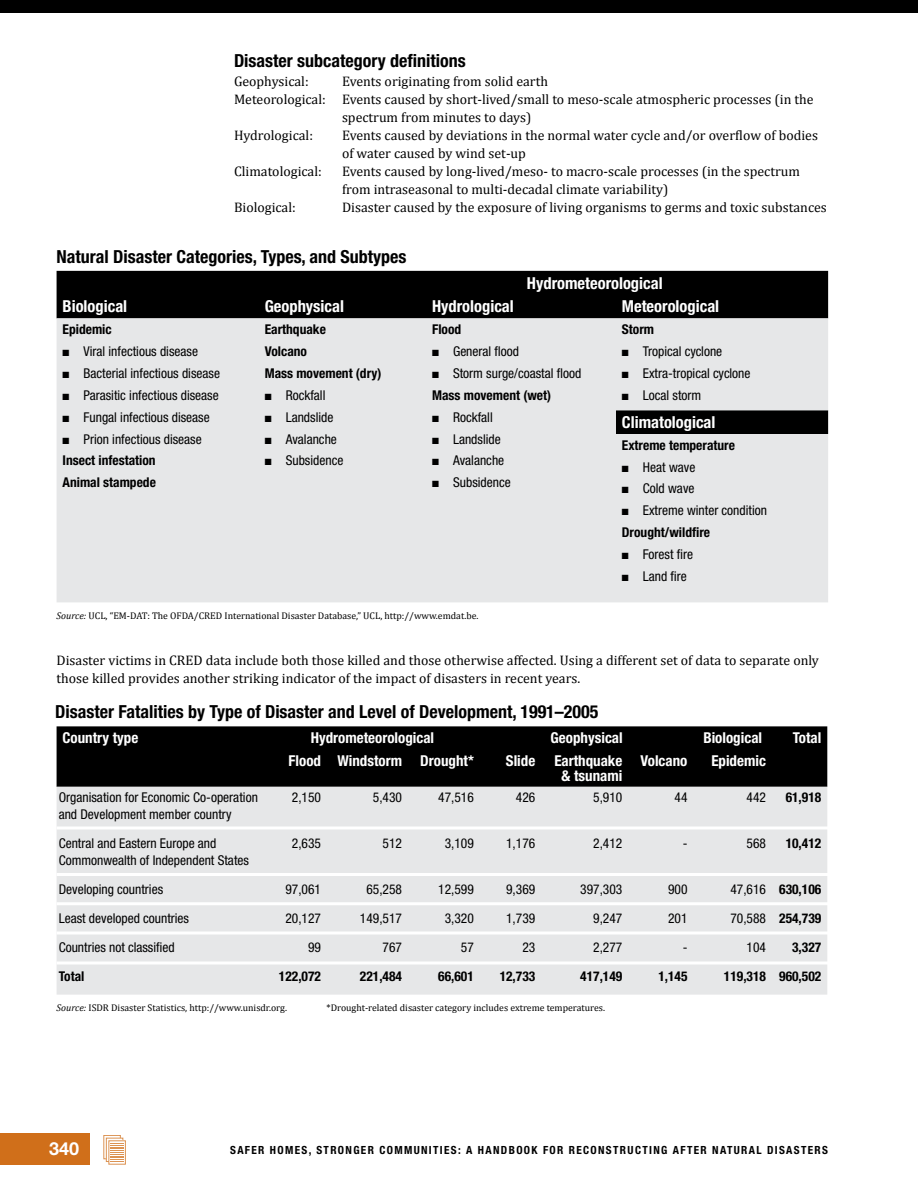
<style>
.page{position:relative;width:918px;height:1188px;background:#fff}
.page>*{position:absolute;margin:0;border:0;box-sizing:border-box;transform-origin:0 0}
.t1{font:700 condensed 18px "Helvetica Neue LT Std";color:#000}
.t2{font:700 18px "Helvetica Neue LT Std";color:#fff}
.t3{font:700 condensed 16.5px "Helvetica Neue LT Std";color:#fff}
.t4{font:700 condensed 15px/15px "Helvetica Neue LT Std";color:#fff;text-align:center}
.t5{font:13.8px/18px "Cambria";color:#000}
.t6{font:condensed 13.5px/16.5px "Helvetica Neue LT Std";color:#000}
.t7{font:700 condensed 13.5px/21.9px "Helvetica Neue LT Std";color:#000}
.t8{font:700 condensed 11.25px "Helvetica Neue LT Std";letter-spacing:.12em;color:#000}
.t9{font:9.75px "Cambria";color:#000}
.s1{font-weight:400}
.s2{font-weight:700}
.s3{font-style:italic}
</style>
<div class="page">
<div style="left:0;top:1134px;width:90px;height:31px;background:#d06f1a"></div>
<svg style="left:105px;top:1137px;width:14px;height:20px"></svg>
<div style="left:103px;top:1135px;width:18px;height:24px;border:1px solid #dc9353"></div>
<svg style="left:106px;top:1138px;width:17px;height:24px"></svg>
<svg style="left:110px;top:1142px;width:13px;height:20px"></svg>
<div style="left:108px;top:1140px;width:18px;height:25px;border:1px solid #dc9353"></div>
<svg style="left:111px;top:1143px;width:13px;height:19px"></svg>
<div style="left:0;top:0;width:918px;height:13px;background:#000"></div>
<div style="left:57px;top:726px;width:770px;height:61px;background:#000"></div>
<div style="left:57px;top:787px;width:770px;height:208px;background:#e6e7e8"></div>
<hr style="left:57px;top:826px;width:771px;height:4px;background:#fff">
<hr style="left:57px;top:873px;width:771px;height:3px;background:#fff">
<hr style="left:57px;top:902px;width:771px;height:3px;background:#fff">
<hr style="left:57px;top:932px;width:771px;height:2px;background:#fff">
<hr style="left:57px;top:962px;width:771px;height:2px;background:#fff">
<div style="left:57px;top:271px;width:771px;height:47px;background:#000"></div>
<div style="left:57px;top:318px;width:771px;height:284px;background:#e6e7e8"></div>
<h1 class="t1" style="left:234px;top:50px;width:233px">Disaster subcategory definitions</h1>
<p class="t5" style="left:234px;top:73px;width:76px">Geophysical:</p>
<p class="t5" style="left:342px;top:73px;width:208px">Events originating from solid earth</p>
<p class="t5" style="left:234px;top:91px;width:581px">Meteorological: Events caused by short-lived/small to meso-scale atmospheric processes (in the</p>
<p class="t5" style="left:342px;top:109px;width:191px">spectrum from minutes to days)</p>
<p class="t5" style="left:234px;top:127px;width:81px">Hydrological:</p>
<p class="t5" style="left:342px;top:127px;width:478px">Events caused by deviations in the normal water cycle and/or overflow of bodies of water caused by wind set-up</p>
<p class="t5" style="left:234px;top:163px;width:89px">Climatological:</p>
<p class="t5" style="left:342px;top:163px;width:460px">Events caused by long-lived/meso- to macro-scale processes (in the spectrum from intraseasonal to multi-decadal climate variability)</p>
<p class="t5" style="left:234px;top:199px;width:63px">Biological:</p>
<p class="t5" style="left:342px;top:199px;width:486px">Disaster caused by the exposure of living organisms to germs and toxic substances</p>
<h1 class="t1" style="left:57px;top:246px;width:352px">Natural Disaster Categories, Types, and Subtypes</h1>
<p class="t3" style="left:527px;top:273px;width:137px">Hydrometeorological</p>
<p class="t3" style="left:63px;top:297px;width:66px">Biological</p>
<p class="t3" style="left:265px;top:297px;width:81px">Geophysical</p>
<p class="t3" style="left:432px;top:297px;width:83px">Hydrological</p>
<p class="t3" style="left:622px;top:297px;width:99px">Meteorological</p>
<p class="t7" style="left:63px;top:318px;width:51px">Epidemic</p>
<p class="t6" style="left:63px;top:343px;width:137px">■ Viral infectious disease</p>
<p class="t6" style="left:63px;top:365px;width:159px">■ Bacterial infectious disease</p>
<p class="t6" style="left:63px;top:387px;width:158px">■ Parasitic infectious disease</p>
<p class="t6" style="left:63px;top:409px;width:149px">■ Fungal infectious disease</p>
<p class="t7" style="left:63px;top:428px;width:141px">■ <span class="s1">Prion infectious disease<br></span>Insect infestation<br>Animal stampede</p>
<p class="t7" style="left:622px;top:318px;width:34px">Storm</p>
<p class="t6" style="left:622px;top:343px;width:102px">■ Tropical cyclone</p>
<p class="t6" style="left:622px;top:365px;width:130px">■ Extra-tropical cyclone</p>
<p class="t6" style="left:622px;top:387px;width:81px">■ Local storm</p>
<p class="t3" style="left:622px;top:412px;width:95px">Climatological</p>
<p class="t7" style="left:622px;top:434px;width:115px">Extreme temperature</p>
<p class="t6" style="left:622px;top:458px;width:75px">■ Heat wave</p>
<p class="t6" style="left:622px;top:480px;width:74px">■ Cold wave</p>
<p class="t6" style="left:622px;top:500px;width:147px;line-height:21.9px">■ Extreme winter condition<br><span class="s2">Drought/wildfire</span></p>
<p class="t6" style="left:622px;top:546px;width:73px">■ Forest fire</p>
<p class="t6" style="left:622px;top:568px;width:66px">■ Land fire</p>
<p class="t7" style="left:265px;top:318px;width:118px">Earthquake<br>Volcano<br>Mass movement (dry)</p>
<p class="t6" style="left:265px;top:387px;width:62px">■ Rockfall</p>
<p class="t6" style="left:265px;top:409px;width:70px">■ Landslide</p>
<p class="t6" style="left:265px;top:430px;width:74px">■ Avalanche</p>
<p class="t6" style="left:265px;top:452px;width:80px">■ Subsidence</p>
<p class="t7" style="left:432px;top:318px;width:31px">Flood</p>
<p class="t6" style="left:432px;top:343px;width:88px">■ General flood</p>
<p class="t6" style="left:432px;top:362px;width:151px;line-height:21.9px">■ Storm surge/coastal flood<br><span class="s2">Mass movement (wet)</span></p>
<p class="t6" style="left:432px;top:409px;width:62px">■ Rockfall</p>
<p class="t6" style="left:432px;top:430px;width:70px">■ Landslide</p>
<p class="t6" style="left:432px;top:452px;width:74px">■ Avalanche</p>
<p class="t6" style="left:432px;top:474px;width:80px">■ Subsidence</p>
<p class="t9" style="left:57px;top:610px;width:423px"><span class="s3">Source:</span> UCL, “EM-DAT: The OFDA/CRED International Disaster Database,” UCL, http://www.emdat.be.</p>
<p class="t5" style="left:57px;top:651px;width:764px">Disaster victims in CRED data include both those killed and those otherwise affected. Using a different set of data to separate only those killed provides another striking indicator of the impact of disasters in recent years.</p>
<h1 class="t1" style="left:55px;top:700px;width:545px">Disaster Fatalities by Type of Disaster and Level of Development, 1991–2005</h1>
<p class="t4" style="left:63px;top:730px;width:77px">Country type</p>
<p class="t4" style="left:311px;top:730px;width:125px">Hydrometeorological</p>
<p class="t4" style="left:551px;top:730px;width:74px">Geophysical</p>
<p class="t4" style="left:703px;top:730px;width:60px">Biological</p>
<p class="t4" style="left:793px;top:730px;width:30px">Total</p>
<p class="t4" style="left:289px;top:753px;width:187px">Flood Windstorm Drought*</p>
<p class="t4" style="left:506px;top:753px;width:31px">Slide</p>
<p class="t4" style="left:554px;top:753px;width:70px">Earthquake &amp; tsunami</p>
<p class="t4" style="left:640px;top:753px;width:49px">Volcano</p>
<p class="t4" style="left:711px;top:753px;width:56px">Epidemic</p>
<p class="t6" style="left:59px;top:789px;width:201px">Organisation for Economic Co-operation and Development member country</p>
<p class="t6" style="left:292px;top:789px;width:31px">2,150</p>
<p class="t6" style="left:373px;top:789px;width:31px">5,430</p>
<p class="t6" style="left:438px;top:789px;width:37px">47,516</p>
<p class="t6" style="left:516px;top:789px;width:21px">426</p>
<p class="t6" style="left:593px;top:789px;width:31px">5,910</p>
<p class="t6" style="left:675px;top:789px;width:14px">44</p>
<p class="t6" style="left:747px;top:789px;width:21px">442</p>
<p class="t7" style="left:786px;top:787px;width:37px">61,918</p>
<p class="t6" style="left:59px;top:835px;width:192px">Central and Eastern Europe and<br>Commonwealth of Independent States</p>
<p class="t6" style="left:292px;top:835px;width:31px">2,635</p>
<p class="t6" style="left:383px;top:835px;width:21px">512</p>
<p class="t6" style="left:445px;top:835px;width:31px">3,109</p>
<p class="t6" style="left:506px;top:835px;width:31px">1,176</p>
<p class="t6" style="left:593px;top:835px;width:31px">2,412</p>
<p class="t6" style="left:683px;top:835px;width:6px">-</p>
<p class="t6" style="left:747px;top:835px;width:21px">568</p>
<p class="t7" style="left:786px;top:832px;width:37px">10,412</p>
<p class="t6" style="left:59px;top:881px;width:106px">Developing countries</p>
<p class="t6" style="left:285px;top:881px;width:37px">97,061</p>
<p class="t6" style="left:366px;top:881px;width:37px">65,258</p>
<p class="t6" style="left:438px;top:881px;width:37px">12,599</p>
<p class="t6" style="left:506px;top:881px;width:31px">9,369</p>
<p class="t6" style="left:580px;top:881px;width:44px">397,303</p>
<p class="t6" style="left:668px;top:881px;width:21px">900</p>
<p class="t7" style="left:730px;top:878px;width:92px"><span class="s1">47,616</span> 630,106</p>
<p class="t6" style="left:59px;top:910px;width:132px">Least developed countries</p>
<p class="t6" style="left:285px;top:910px;width:37px">20,127</p>
<p class="t6" style="left:360px;top:910px;width:44px">149,517</p>
<p class="t6" style="left:445px;top:910px;width:31px">3,320</p>
<p class="t6" style="left:506px;top:910px;width:31px">1,739</p>
<p class="t6" style="left:593px;top:910px;width:31px">9,247</p>
<p class="t6" style="left:668px;top:910px;width:21px">201</p>
<p class="t7" style="left:730px;top:907px;width:92px"><span class="s1">70,588</span> 254,739</p>
<p class="t6" style="left:59px;top:939px;width:117px">Countries not classified</p>
<p class="t6" style="left:308px;top:939px;width:14px">99</p>
<p class="t6" style="left:383px;top:939px;width:21px">767</p>
<p class="t6" style="left:461px;top:939px;width:14px">57</p>
<p class="t6" style="left:522px;top:939px;width:14px">23</p>
<p class="t6" style="left:593px;top:939px;width:31px">2,277</p>
<p class="t6" style="left:683px;top:939px;width:6px">-</p>
<p class="t6" style="left:747px;top:939px;width:21px">104</p>
<p class="t7" style="left:792px;top:936px;width:31px">3,327</p>
<p class="t7" style="left:59px;top:965px;width:27px">Total</p>
<p class="t7" style="left:279px;top:965px;width:44px">122,072</p>
<p class="t7" style="left:360px;top:965px;width:44px">221,484</p>
<p class="t7" style="left:438px;top:965px;width:37px">66,601</p>
<p class="t7" style="left:500px;top:965px;width:37px">12,733</p>
<p class="t7" style="left:580px;top:965px;width:44px">417,149</p>
<p class="t7" style="left:658px;top:965px;width:31px">1,145</p>
<p class="t7" style="left:724px;top:965px;width:99px">119,318 960,502</p>
<p class="t9" style="left:57px;top:1002px;width:232px"><span class="s3">Source:</span> ISDR Disaster Statistics, http://www.unisdr.org.</p>
<p class="t9" style="left:327px;top:1002px;width:280px">*Drought-related disaster category includes extreme temperatures.</p>
<h1 class="t2" style="left:49px;top:1137px;width:32px">340</h1>
<p class="t8" style="left:230px;top:1143px;width:599px">SAFER HOMES, STRONGER COMMUNITIES: A HANDBOOK FOR RECONSTRUCTING AFTER NATURAL DISASTERS</p>
</div>
